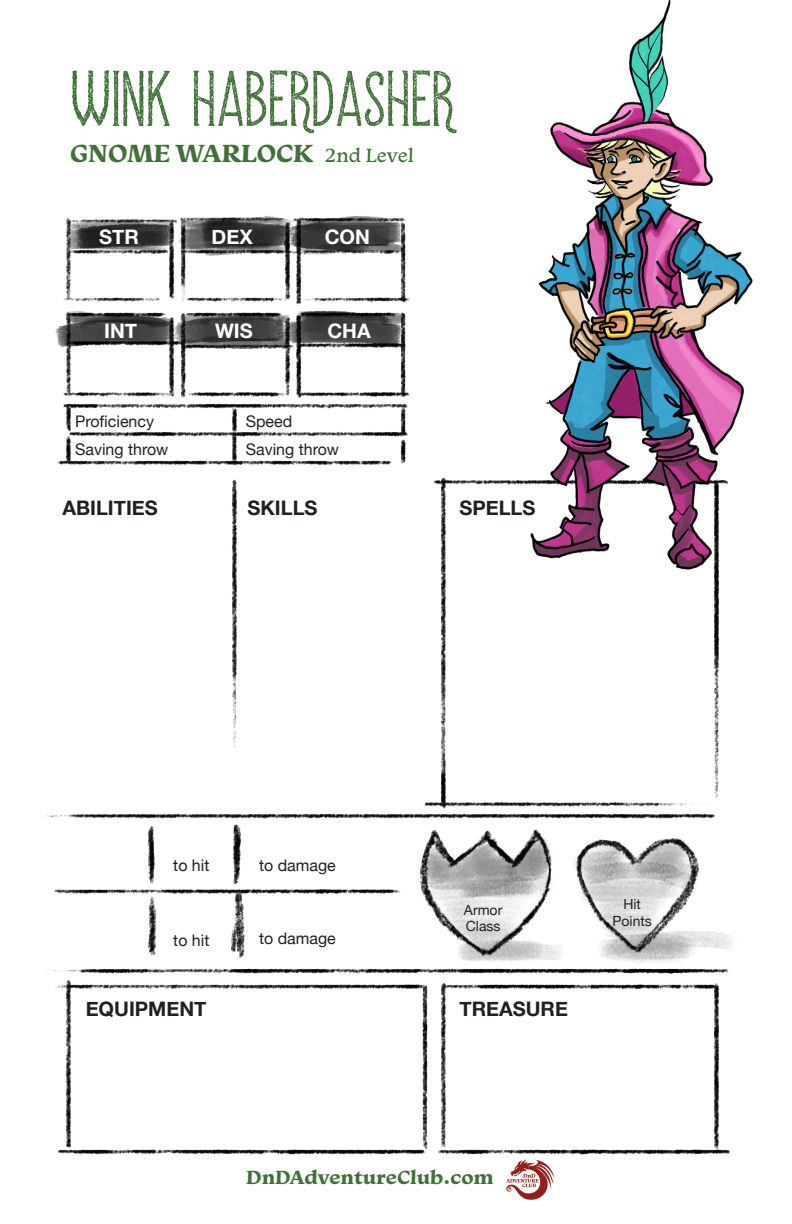
<style>
.page{position:relative;width:792px;height:1224px;background:#fff}
.page>*{position:absolute;margin:0;border:0;box-sizing:border-box;transform-origin:0 0}
.t1{font:80px "Solaire Rough";color:#417139}
.t2{font:700 26px "Monarcha";color:#417139}
.t3{font:700 20px "Helvetica Neue";color:#231f20}
.t4{font:700 20px "Monarcha";color:#417139}
.t5{font:700 20px "Helvetica Neue";color:#fff}
.t6{font:16px "Helvetica Neue";color:#231f20}
.t7{font:14px/16.8px "Helvetica Neue";color:#231f20;text-align:center}
.s1{font-weight:400;font-size:20px}
</style>
<div class="page">
<svg style="left:506px;top:1159px;width:49px;height:41px"></svg>
<img style="left:47px;top:216px;width:686px;height:939px">
<img style="left:516px;top:0;width:237px;height:581px">
<p class="t1" style="left:70px;top:59px;width:385px">WINK HABERDASHER</p>
<p class="t2" style="left:70px;top:135px;width:345px">GNOME WARLOCK <span class="s1">2nd Level</span></p>
<p class="t5" style="left:99px;top:221px;width:41px">STR</p>
<p class="t5" style="left:212px;top:221px;width:43px">DEX</p>
<p class="t5" style="left:325px;top:221px;width:47px">CON</p>
<p class="t5" style="left:104px;top:315px;width:34px">INT</p>
<p class="t5" style="left:215px;top:315px;width:39px">WIS</p>
<p class="t5" style="left:327px;top:315px;width:45px">CHA</p>
<p class="t6" style="left:75px;top:410px;width:81px">Proficiency</p>
<p class="t6" style="left:246px;top:410px;width:48px">Speed</p>
<p class="t6" style="left:75px;top:438px;width:95px">Saving throw</p>
<p class="t6" style="left:246px;top:438px;width:95px">Saving throw</p>
<p class="t3" style="left:62px;top:492px;width:97px">ABILITIES</p>
<p class="t3" style="left:248px;top:492px;width:72px">SKILLS</p>
<p class="t3" style="left:459px;top:492px;width:77px">SPELLS</p>
<p class="t6" style="left:173px;top:854px;width:38px">to hit</p>
<p class="t6" style="left:173px;top:929px;width:38px">to hit</p>
<p class="t6" style="left:259px;top:854px;width:78px">to damage</p>
<p class="t6" style="left:259px;top:927px;width:78px">to damage</p>
<p class="t7" style="left:464px;top:903px;width:40px;line-height:16px;text-align:left">Armor<br>Class</p>
<p class="t3" style="left:86px;top:994px;width:122px">EQUIPMENT</p>
<p class="t3" style="left:459px;top:994px;width:110px">TREASURE</p>
<p class="t7" style="left:613px;top:896px;width:41px">Hit<br>Points</p>
<p class="t4" style="left:246px;top:1164px;width:249px">DnDAdventureClub.com</p>
</div>
